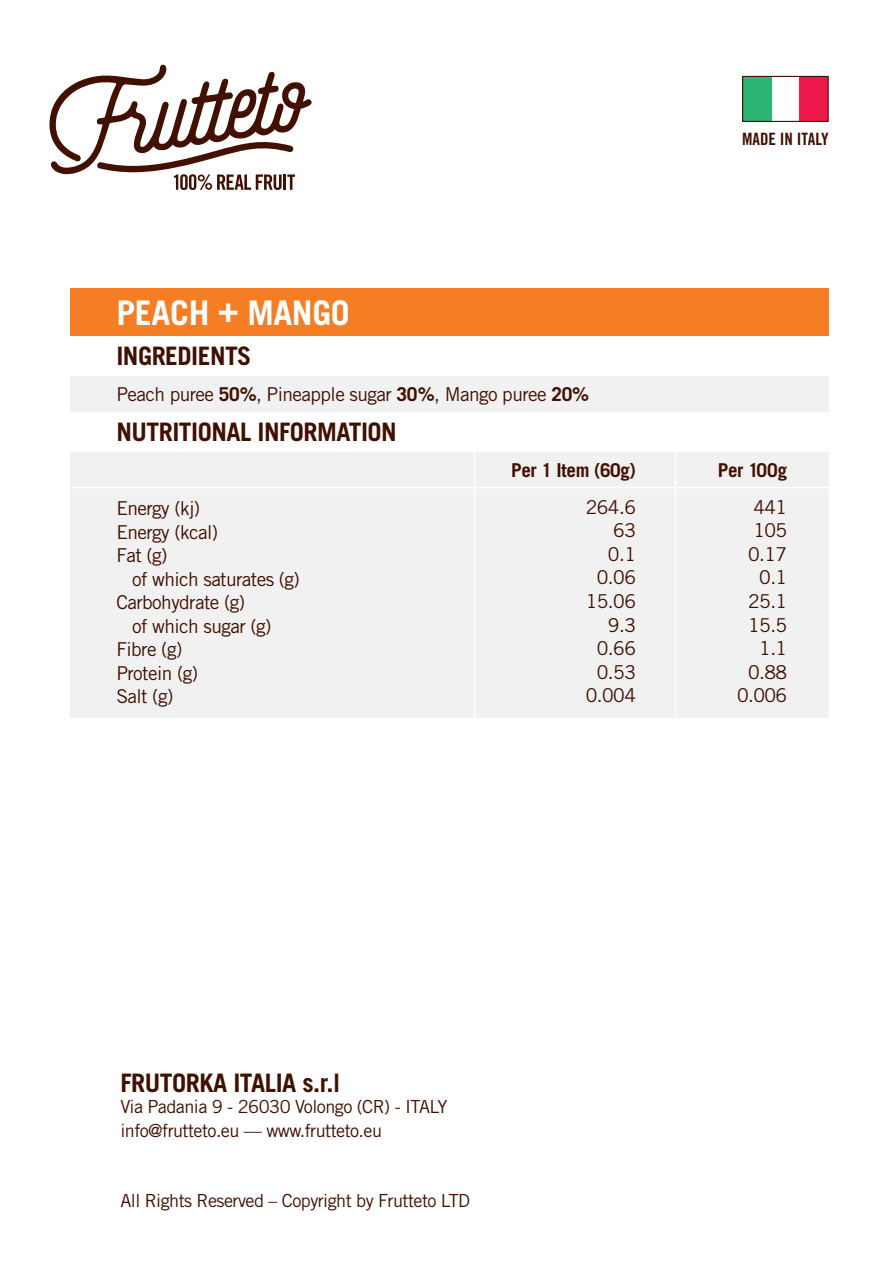
<style>
.page{position:relative;width:893px;height:1263px;background:#fff}
.page>*{position:absolute;margin:0;border:0;box-sizing:border-box;transform-origin:0 0}
.t1{font:700 33.9px "Trade Gothic";letter-spacing:-.01em;color:#fff}
.t2{font:700 25.5px "Trade Gothic LT Std";letter-spacing:-.02em;color:#411000}
.t3{font:19.05px/23.5px "Trade Gothic";letter-spacing:-.03em;color:#411000}
.t4{font:700 19.05px "Trade Gothic LT Std";letter-spacing:-.02em;color:#411000}
.t5{font:18px/23.5px "Trade Gothic";letter-spacing:-.03em;color:#411000}
.t6{font:16.95px "Trade Gothic LT Std Bd Cn 20";color:#411000}
.s1{font-weight:700}
</style>
<div class="page">
<div style="left:799px;top:76px;width:29px;height:45px;background:#ed174b"></div>
<div style="left:743px;top:76px;width:29px;height:45px;background:#2bb673"></div>
<div style="left:742px;top:76px;width:87px;height:46px;border:1px solid #411000"></div>
<svg style="left:49px;top:64px;width:263px;height:126px"></svg>
<div style="left:71px;top:375px;width:758px;height:36px;background:#f1f1f2"></div>
<div style="left:71px;top:452px;width:758px;height:36px;background:#f1f1f2"></div>
<div style="left:71px;top:488px;width:758px;height:230px;background:#f1f1f2"></div>
<div style="left:71px;top:288px;width:758px;height:47px;background:#f57e25"></div>
<hr style="left:71px;top:487px;width:758px;height:1px;background:#fff">
<svg style="left:474px;top:452px;width:1px;height:266px"></svg>
<svg style="left:675px;top:452px;width:1px;height:266px"></svg>
<h1 class="t1" style="left:116px;top:292px;width:235px">PEACH + MANGO</h1>
<h2 class="t2" style="left:116px;top:340px;width:137px">INGREDIENTS</h2>
<p class="t3" style="left:116px;top:382px;width:474px">Peach puree <span class="s1">50%</span>, Pineapple sugar <span class="s1">30%</span>, Mango puree <span class="s1">20%</span></p>
<h2 class="t2" style="left:116px;top:416px;width:282px">NUTRITIONAL INFORMATION</h2>
<p class="t6" style="left:742px;top:128px;width:88px">MADE IN ITALY</p>
<p class="t3" style="left:116px;top:496px;width:103px">Energy (kj)<br>Energy (kcal)<br>Fat (g)</p>
<p class="t3" style="left:116px;top:567px;width:185px;text-indent:16px">of which saturates (g)<br>Carbohydrate (g)</p>
<p class="t3" style="left:116px;top:614px;width:157px;text-indent:16px">of which sugar (g)<br>Fibre (g)<br>Protein (g)<br>Salt (g)</p>
<p class="t4" style="left:511px;top:458px;width:126px">Per 1 Item (60g)</p>
<p class="t4" style="left:718px;top:458px;width:71px">Per 100g</p>
<p class="t3" style="left:586px;top:495px;width:52px;text-align:right">264.6<br>63<br>0.1<br>0.06<br>15.06<br>9.3<br>0.66<br>0.53<br>0.004</p>
<p class="t3" style="left:737px;top:495px;width:52px;text-align:right">441<br>105<br>0.17<br>0.1<br>25.1<br>15.5<br>1.1<br>0.88<br>0.006</p>
<h2 class="t2" style="left:120px;top:1067px;width:221px">FRUTORKA ITALIA s.r.l</h2>
<p class="t5" style="left:120px;top:1094px;width:329px">Via Padania 9 - 26030 Volongo (CR) - ITALY info@frutteto.eu — www.frutteto.eu</p>
<p class="t5" style="left:120px;top:1189px;width:351px">All Rights Reserved – Copyright by Frutteto LTD</p>
</div>
